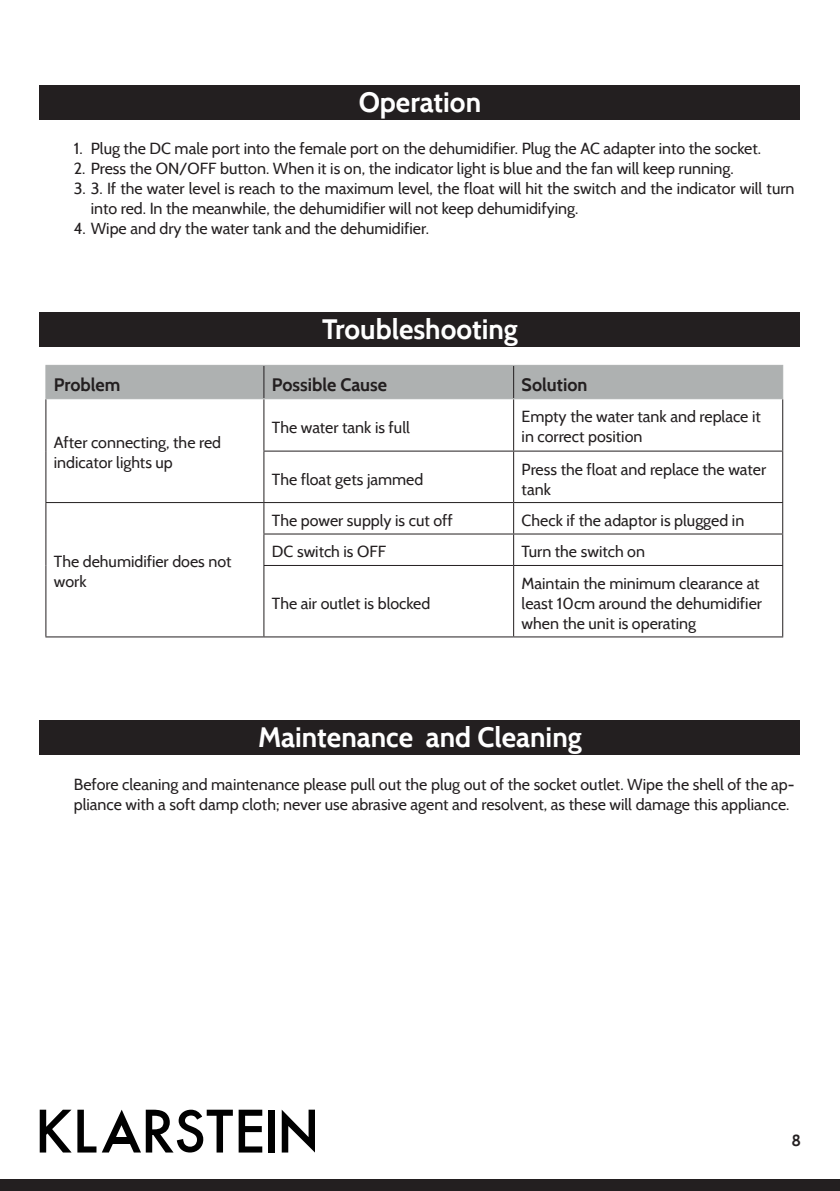
<style>
.page{position:relative;width:840px;height:1191px;background:#fff}
.page>*{position:absolute;margin:0;border:0;box-sizing:border-box;transform-origin:0 0}
.t1{font:700 28px "Cabin";color:#fff}
.t2{font:700 18px "Cabin";color:#231f20}
.t3{font:16px/20px "Cabin";color:#231f20}
.t4{font:700 16px "Cabin";color:#231f20}
</style>
<div class="page">
<div style="left:0;top:1179px;width:839px;height:12px;background:#231f20"></div>
<svg style="left:40px;top:1109px;width:56px;height:43px"></svg>
<div style="left:268px;top:1109px;width:7px;height:43px;background:#000"></div>
<svg style="left:102px;top:1109px;width:160px;height:43px"></svg>
<div style="left:110px;top:1137px;width:23px;height:6px;background:#000"></div>
<svg style="left:281px;top:1109px;width:34px;height:43px"></svg>
<div style="left:40px;top:85px;width:759px;height:35px;background:#231f20"></div>
<div style="left:40px;top:312px;width:759px;height:35px;background:#231f20"></div>
<div style="left:46px;top:366px;width:735px;height:32px;background:#aeb1b1"></div>
<hr style="left:263px;top:366px;width:1px;height:32px;background:#231f20">
<hr style="left:513px;top:366px;width:1px;height:32px;background:#231f20">
<hr style="left:45px;top:399px;width:1px;height:52px;background:#231f20">
<hr style="left:263px;top:399px;width:1px;height:51px;background:#231f20">
<hr style="left:513px;top:399px;width:1px;height:51px;background:#231f20">
<hr style="left:781px;top:399px;width:1px;height:51px;background:#231f20">
<hr style="left:45px;top:451px;width:1px;height:51px;background:#231f20">
<hr style="left:263px;top:450px;width:250px;height:1px;background:#231f20">
<hr style="left:263px;top:451px;width:1px;height:51px;background:#231f20">
<hr style="left:513px;top:450px;width:269px;height:1px;background:#231f20">
<hr style="left:513px;top:451px;width:1px;height:51px;background:#231f20">
<hr style="left:781px;top:451px;width:1px;height:51px;background:#231f20">
<hr style="left:45px;top:502px;width:219px;height:1px;background:#231f20">
<hr style="left:45px;top:503px;width:1px;height:31px;background:#231f20">
<hr style="left:264px;top:502px;width:249px;height:1px;background:#231f20">
<hr style="left:263px;top:503px;width:1px;height:30px;background:#231f20">
<hr style="left:513px;top:502px;width:269px;height:1px;background:#231f20">
<hr style="left:513px;top:503px;width:1px;height:30px;background:#231f20">
<hr style="left:781px;top:503px;width:1px;height:30px;background:#231f20">
<hr style="left:45px;top:534px;width:1px;height:31px;background:#231f20">
<hr style="left:263px;top:533px;width:250px;height:1px;background:#231f20">
<hr style="left:263px;top:534px;width:1px;height:31px;background:#231f20">
<hr style="left:513px;top:533px;width:269px;height:1px;background:#231f20">
<hr style="left:513px;top:534px;width:1px;height:31px;background:#231f20">
<hr style="left:781px;top:534px;width:1px;height:31px;background:#231f20">
<hr style="left:45px;top:565px;width:1px;height:71px;background:#231f20">
<hr style="left:263px;top:565px;width:250px;height:1px;background:#231f20">
<hr style="left:263px;top:566px;width:1px;height:70px;background:#231f20">
<hr style="left:513px;top:565px;width:269px;height:1px;background:#231f20">
<hr style="left:513px;top:566px;width:1px;height:70px;background:#231f20">
<hr style="left:781px;top:566px;width:1px;height:70px;background:#231f20">
<hr style="left:45px;top:636px;width:219px;height:1px;background:#231f20">
<hr style="left:264px;top:636px;width:249px;height:1px;background:#231f20">
<hr style="left:513px;top:636px;width:269px;height:1px;background:#231f20">
<hr style="left:45px;top:365px;width:219px;height:1px;background:#aeb1b1">
<hr style="left:45px;top:366px;width:1px;height:32px;background:#aeb1b1">
<hr style="left:264px;top:365px;width:249px;height:1px;background:#aeb1b1">
<hr style="left:513px;top:365px;width:269px;height:1px;background:#aeb1b1">
<hr style="left:781px;top:366px;width:1px;height:32px;background:#aeb1b1">
<hr style="left:45px;top:398px;width:219px;height:1px;background:#aeb1b1">
<hr style="left:264px;top:398px;width:249px;height:1px;background:#aeb1b1">
<hr style="left:513px;top:398px;width:269px;height:1px;background:#aeb1b1">
<div style="left:40px;top:720px;width:759px;height:35px;background:#231f20"></div>
<h1 class="t1" style="left:358px;top:85px;width:124px">Operation</h1>
<p class="t3" style="left:74px;top:139px;width:688px">1. Plug the DC male port into the female port on the dehumidifier. Plug the AC adapter into the socket.</p>
<p class="t3" style="left:74px;top:159px;width:661px">2. Press the ON/OFF button. When it is on, the indicator light is blue and the fan will keep running.</p>
<p class="t3" style="left:91px;top:179px;width:704px;text-indent:-17px">3. 3. If the water level is reach to the maximum level, the float will hit the switch and the indicator will turn into red. In the meanwhile, the dehumidifier will not keep dehumidifying.</p>
<p class="t3" style="left:74px;top:219px;width:356px">4. Wipe and dry the water tank and the dehumidifier.</p>
<h1 class="t1" style="left:322px;top:312px;width:197px">Troubleshooting</h1>
<p class="t2" style="left:54px;top:373px;width:68px">Problem</p>
<p class="t2" style="left:272px;top:373px;width:117px">Possible Cause</p>
<p class="t2" style="left:521px;top:373px;width:67px">Solution</p>
<p class="t3" style="left:54px;top:432px;width:169px">After connecting, the red indicator lights up</p>
<p class="t3" style="left:54px;top:552px;width:179px">The dehumidifier does not work</p>
<p class="t3" style="left:272px;top:417px;width:139px">The water tank is full</p>
<p class="t3" style="left:521px;top:406px;width:240px">Empty the water tank and replace it in correct position</p>
<p class="t3" style="left:272px;top:469px;width:153px">The float gets jammed</p>
<p class="t3" style="left:521px;top:459px;width:246px">Press the float and replace the water tank</p>
<p class="t3" style="left:272px;top:510px;width:182px">The power supply is cut off</p>
<p class="t3" style="left:521px;top:510px;width:224px">Check if the adaptor is plugged in</p>
<p class="t3" style="left:272px;top:542px;width:116px">DC switch is OFF</p>
<p class="t3" style="left:521px;top:542px;width:125px">Turn the switch on</p>
<p class="t3" style="left:272px;top:593px;width:160px">The air outlet is blocked</p>
<p class="t3" style="left:521px;top:573px;width:242px">Maintain the minimum clearance at least 10cm around the dehumidifier when the unit is operating</p>
<h1 class="t1" style="left:258px;top:720px;width:325px">Maintenance and Cleaning</h1>
<p class="t3" style="left:74px;top:774px;width:722px">Before cleaning and maintenance please pull out the plug out of the socket outlet. Wipe the shell of the ap&shy;pliance with a soft damp cloth; never use abrasive agent and resolvent, as these will damage this appliance.</p>
<p class="t4" style="left:791px;top:1130px;width:11px">8</p>
</div>
